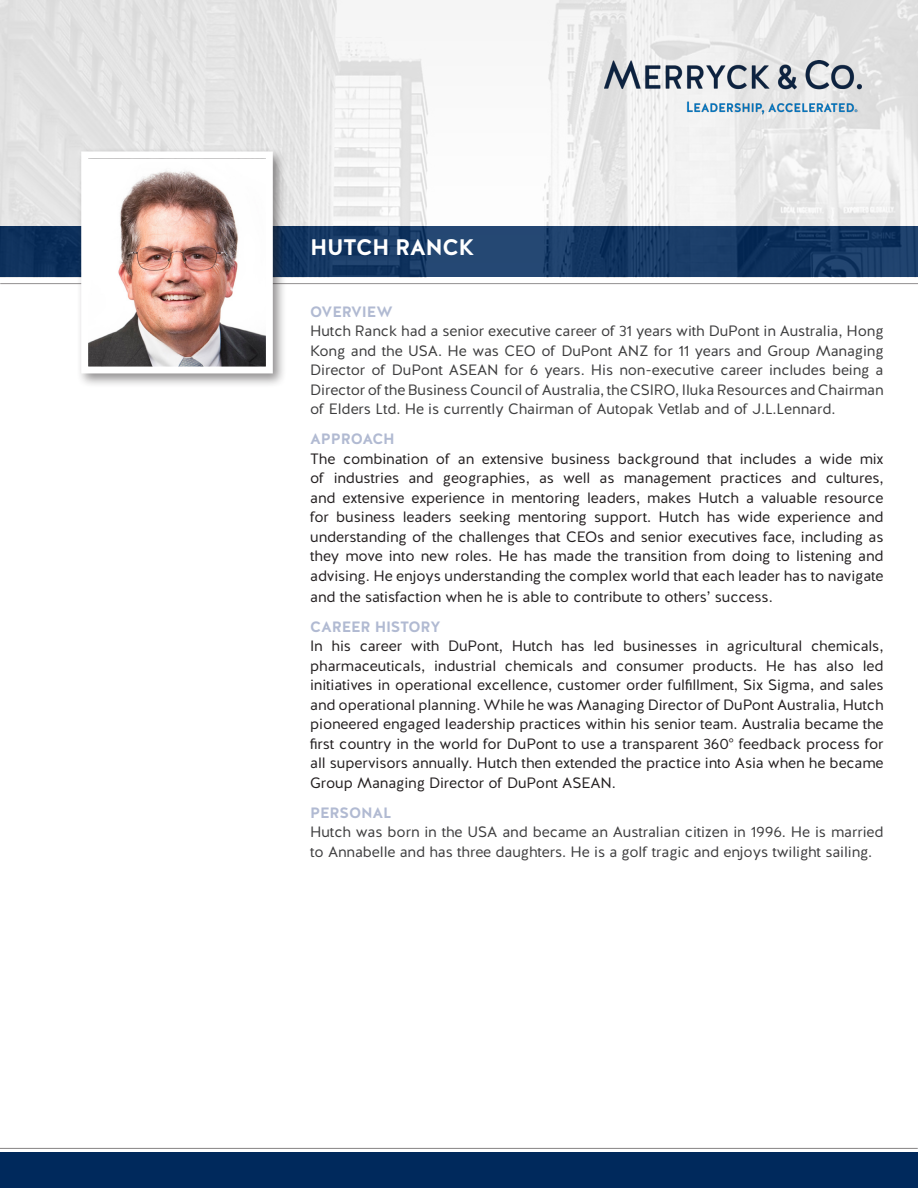
<style>
.page{position:relative;width:918px;height:1188px;background:#fff}
.page>*{position:absolute;margin:0;border:0;box-sizing:border-box;transform-origin:0 0}
.t1{font:600 22.5px "Halis R";letter-spacing:-.025em;color:#fff}
.t2{font:15px/19.5px "Halis R";letter-spacing:-.01em;color:#231f20;text-align:justify}
.t3{font:15px/19.5px "Halis R";letter-spacing:-.01em;color:#3e3e3f;text-align:justify}
.t4{font:600 15px "Halis R";letter-spacing:-.01em;color:#b1bad2}
</style>
<div class="page">
<hr style="left:0;top:283px;width:918px;height:1px;background:#231f20">
<img style="left:0;top:0;width:918px;height:277px">
<div style="left:0;top:1152px;width:918px;height:36px;background:#00295c"></div>
<div style="left:77px;top:147px;width:211px;height:241px;background:#231f20;opacity:.5"></div>
<img style="left:89px;top:160px;width:176px;height:205px">
<div style="left:81px;top:152px;width:192px;height:221px;border:7px solid #fff"></div>
<hr style="left:0;top:1148px;width:918px;height:1px;background:#231f20">
<img style="left:605px;top:61px;width:256px;height:53px">
<p class="t1" style="left:310px;top:233px;width:166px">HUTCH RANCK</p>
<p class="t4" style="left:310px;top:302px;width:84px">OVERVIEW</p>
<p class="t3" style="left:310px;top:321px;width:575px">Hutch Ranck had a senior executive career of 31 years with DuPont in Australia, Hong Kong and the USA. He was CEO of DuPont ANZ for 11 years and Group Managing Director of DuPont ASEAN for 6 years. His non-executive career includes being a Director of the Business Council of Australia, the CSIRO, Iluka Resources and Chairman of Elders Ltd. He is currently Chairman of Autopak Vetlab and of J.L.Lennard.</p>
<p class="t4" style="left:310px;top:429px;width:86px">APPROACH</p>
<p class="t2" style="left:310px;top:449px;width:575px">The combination of an extensive business background that includes a wide mix of industries and geographies, as well as management practices and cultures, and extensive experience in mentoring leaders, makes Hutch a valuable resource for business leaders seeking mentoring support. Hutch has wide experience and understanding of the challenges that CEOs and senior executives face, including as they move into new roles. He has made the transition from doing to listening and advising. He enjoys understanding the complex world that each leader has to navigate</p>
<p class="t2" style="left:310px;top:587px;width:464px">and the satisfaction when he is able to contribute to others’ success.</p>
<p class="t4" style="left:310px;top:617px;width:132px">CAREER HISTORY</p>
<p class="t2" style="left:310px;top:636px;width:575px">In his career with DuPont, Hutch has led businesses in agricultural chemicals, pharmaceuticals, industrial chemicals and consumer products. He has also led initiatives in operational excellence, customer order fulfillment, Six Sigma, and sales and operational planning. While he was Managing Director of DuPont Australia, Hutch pioneered engaged leadership practices within his senior team. Australia became the first country in the world for DuPont to use a transparent 360° feedback process for all supervisors annually. Hutch then extended the practice into Asia when he became Group Managing Director of DuPont ASEAN.</p>
<p class="t4" style="left:310px;top:803px;width:83px">PERSONAL</p>
<p class="t3" style="left:310px;top:822px;width:575px">Hutch was born in the USA and became an Australian citizen in 1996. He is married to Annabelle and has three daughters. He is a golf tragic and enjoys twilight sailing.</p>
</div>
